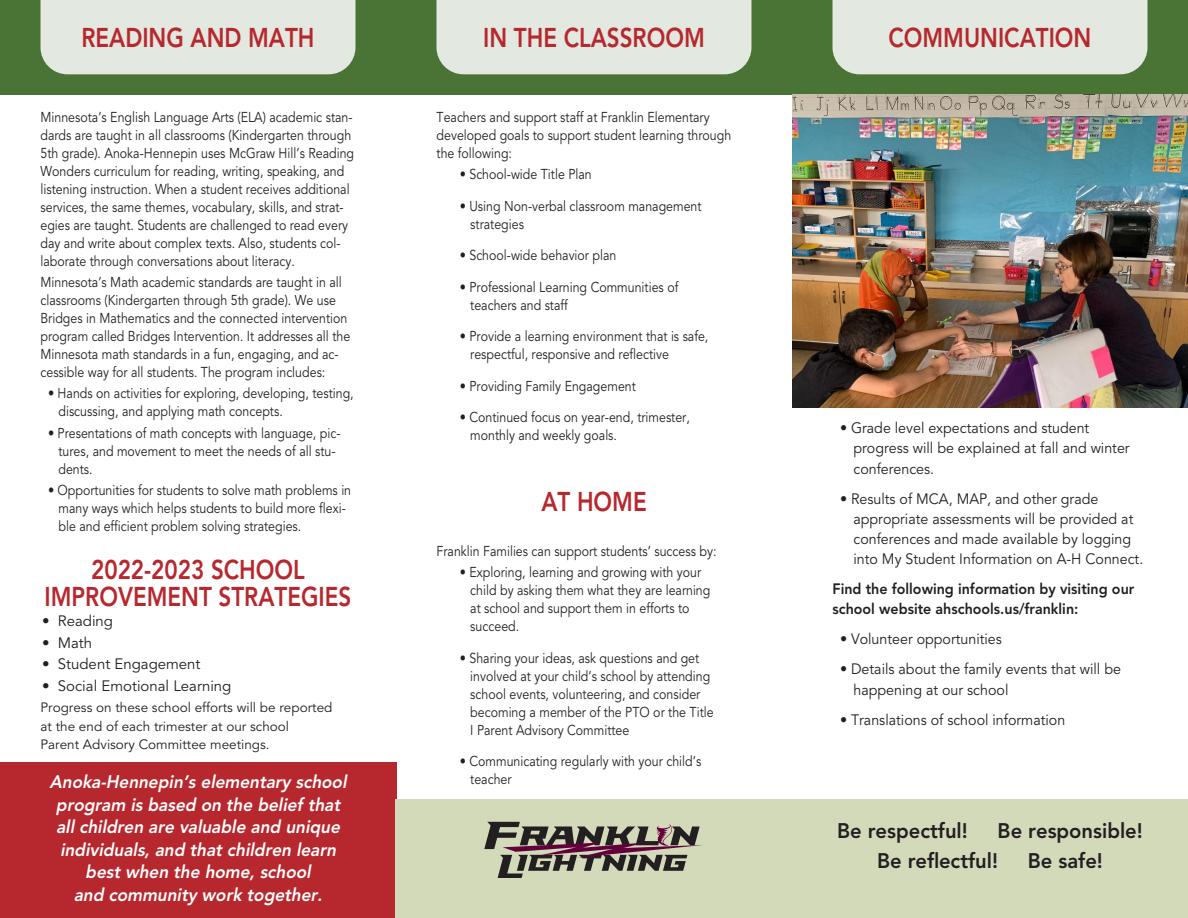
<style>
.page{position:relative;width:1188px;height:918px;background:#fff}
.page>*{position:absolute;margin:0;border:0;box-sizing:border-box;transform-origin:0 0}
.t1{font:800 27px/27px "Avenir";color:#b7282e;text-align:center;scale:.83 1}
.t2{font:800 21px "Avenir";color:#231f20;scale:.96 1}
.t3{font:italic 800 18px/22.5px "Avenir";color:#fff;text-align:center;scale:.95 1}
.t4{font:15px/20.2px "Avenir";color:#231f20;scale:.95 1}
.t5{font:800 15px/20.2px "Avenir";color:#231f20;scale:.95 1}
.t6{font:15px "Avenir";color:#231f20}
.t7{font:14.25px/18px "Avenir";color:#231f20;scale:.87 1}
.t8{font:13.5px/18.3px "Avenir";color:#231f20}
</style>
<div class="page">
<div style="left:0;top:0;width:1188px;height:94px;background:#497436"></div>
<div style="left:832px;top:0;width:316px;height:74px;background:#e3e9e0"></div>
<div style="left:436px;top:0;width:316px;height:74px;background:#e3e9e0"></div>
<div style="left:40px;top:0;width:315px;height:74px;background:#e3e9e0"></div>
<div style="left:0;top:763px;width:396px;height:155px;background:#b7282e"></div>
<img style="left:792px;top:94px;width:396px;height:313px">
<div style="left:396px;top:799px;width:792px;height:119px;background:#d2daba"></div>
<svg style="left:484px;top:822px;width:219px;height:56px"></svg>
<p class="t1" style="left:81px;top:24px;width:282px">READING AND MATH</p>
<p class="t7" style="left:40px;top:109px;width:362px">Minnesota’s English Language Arts (ELA) academic stan&shy;dards are taught in all classrooms (Kindergarten through 5th grade). Anoka-Hennepin uses McGraw Hill’s Reading Wonders curriculum for reading, writing, speaking, and listening instruction. When a student receives additional services, the same themes, vocabulary, skills, and strat&shy;egies are taught. Students are challenged to read every day and write about complex texts. Also, students col&shy;laborate through conversations about literacy.</p>
<p class="t7" style="left:40px;top:274px;width:358px">Minnesota’s Math academic standards are taught in all classrooms (Kindergarten through 5th grade). We use Bridges in Mathematics and the connected intervention program called Bridges Intervention. It addresses all the Minnesota math standards in a fun, engaging, and ac&shy;cessible way for all students. The program includes:</p>
<p class="t7" style="left:58px;top:385px;width:341px;text-indent:-10px">• Hands on activities for exploring, developing, testing, discussing, and applying math concepts.</p>
<p class="t7" style="left:58px;top:424px;width:326px;text-indent:-10px">• Presentations of math concepts with language, pic&shy;tures, and movement to meet the needs of all stu&shy;dents.</p>
<p class="t7" style="left:58px;top:481px;width:338px;text-indent:-10px">• Opportunities for students to solve math problems in many ways which helps students to build more flexi&shy;ble and efficient problem solving strategies.</p>
<p class="t1" style="left:45px;top:556px;width:371px">2022-2023 SCHOOL<br>IMPROVEMENT STRATEGIES</p>
<p class="t6" style="left:42px;top:612px;width:73px">• Reading</p>
<p class="t6" style="left:42px;top:634px;width:52px">• Math</p>
<p class="t6" style="left:42px;top:655px;width:160px">• Student Engagement</p>
<p class="t6" style="left:42px;top:677px;width:191px">• Social Emotional Learning</p>
<p class="t8" style="left:40px;top:699px;width:293px">Progress on these school efforts will be reported at the end of each trimester at our school<br>Parent Advisory Committee meetings.</p>
<p class="t3" style="left:50px;top:771px;width:318px">Anoka-Hennepin’s elementary school program is based on the belief that all children are valuable and unique individuals, and that children learn best when the home, school<br>and community work together.</p>
<p class="t1" style="left:483px;top:24px;width:268px">IN THE CLASSROOM</p>
<p class="t1" style="left:889px;top:24px;width:246px">COMMUNICATION</p>
<p class="t7" style="left:437px;top:109px;width:340px">Teachers and support staff at Franklin Elementary developed goals to support student learning through the following:</p>
<p class="t7" style="left:460px;top:166px;width:153px">• School-wide Title Plan</p>
<p class="t7" style="left:470px;top:197px;width:267px;text-indent:-10px">• Using Non-verbal classroom management strategies</p>
<p class="t7" style="left:460px;top:247px;width:181px">• School-wide behavior plan</p>
<p class="t7" style="left:470px;top:278px;width:241px;text-indent:-10px">• Professional Learning Communities of teachers and staff</p>
<p class="t7" style="left:470px;top:328px;width:275px;text-indent:-10px">• Provide a learning environment that is safe, respectful, responsive and reflective</p>
<p class="t7" style="left:460px;top:377px;width:204px">• Providing Family Engagement</p>
<p class="t7" style="left:470px;top:409px;width:254px;text-indent:-10px">• Continued focus on year-end, trimester, monthly and weekly goals.</p>
<p class="t1" style="left:541px;top:488px;width:128px">AT HOME</p>
<p class="t7" style="left:437px;top:542px;width:323px">Franklin Families can support students’ success by:</p>
<p class="t7" style="left:470px;top:564px;width:278px;text-indent:-10px">• Exploring, learning and growing with your child by asking them what they are learning at school and support them in efforts to succeed.</p>
<p class="t7" style="left:470px;top:649px;width:281px;text-indent:-10px">• Sharing your ideas, ask questions and get involved at your child’s school by attending school events, volunteering, and consider becoming a member of the PTO or the Title I Parent Advisory Committee</p>
<p class="t7" style="left:470px;top:753px;width:267px;text-indent:-10px">• Communicating regularly with your child’s teacher</p>
<p class="t4" style="left:854px;top:418px;width:292px;text-indent:-14px">• Grade level expectations and student progress will be explained at fall and winter conferences.</p>
<p class="t4" style="left:854px;top:489px;width:307px;text-indent:-14px">• Results of MCA, MAP, and other grade appropriate assessments will be provided at conferences and made available by logging into My Student Information on A-H Connect.</p>
<p class="t5" style="left:832px;top:579px;width:319px">Find the following information by visiting our school website ahschools.us/franklin:</p>
<p class="t4" style="left:840px;top:630px;width:172px">• Volunteer opportunities</p>
<p class="t4" style="left:854px;top:660px;width:283px;text-indent:-14px">• Details about the family events that will be happening at our school</p>
<p class="t4" style="left:840px;top:710px;width:239px">• Translations of school information</p>
<p class="t2" style="left:837px;top:818px;width:138px">Be respectful!</p>
<p class="t2" style="left:998px;top:818px;width:153px">Be responsible!</p>
<p class="t2" style="left:877px;top:848px;width:128px">Be reflectful!</p>
<p class="t2" style="left:1028px;top:848px;width:80px">Be safe!</p>
</div>
